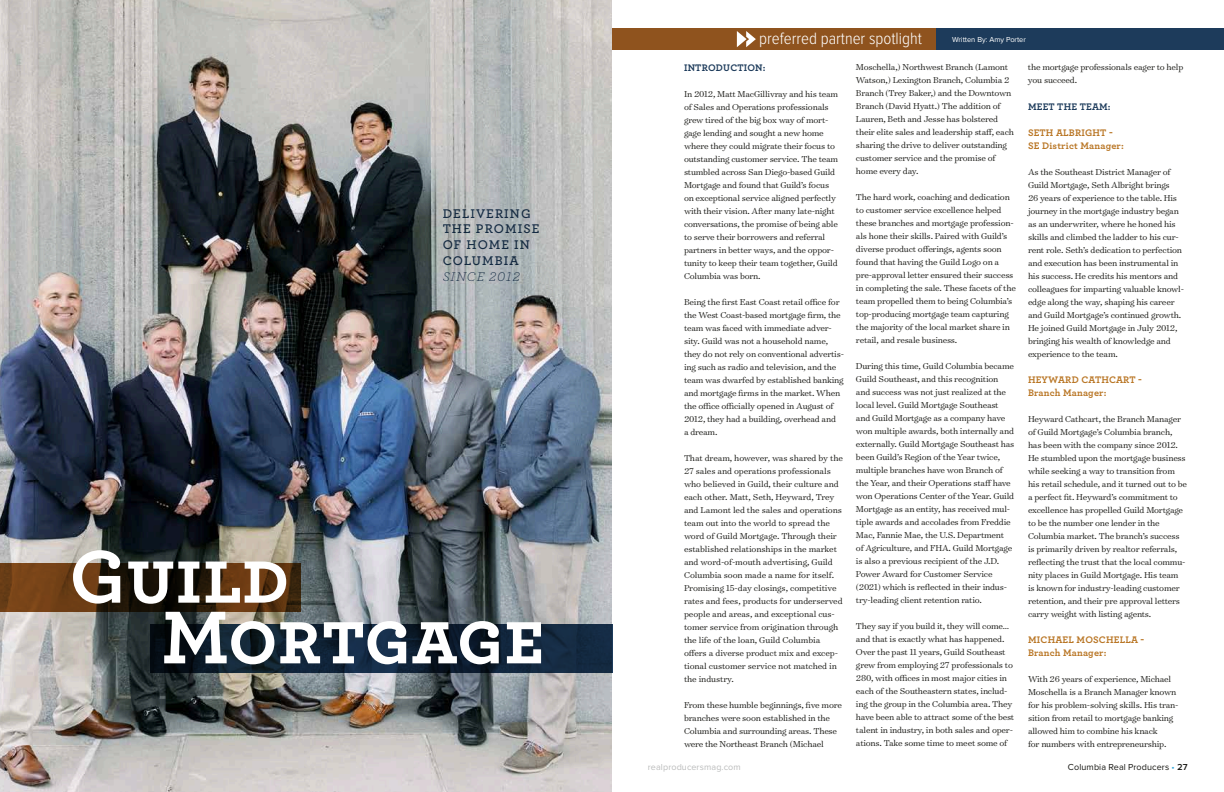
<style>
.page{position:relative;width:1224px;height:792px;background:#fff}
.page>*{position:absolute;margin:0;border:0;box-sizing:border-box;transform-origin:0 0}
.t1{font:700 78.3px "Archer Pro";color:#fff}
.t2{font:300 17px "Proxima Nova Cond";color:#fff}
.t3{font:600 13.2px/15.9px "Archer Pro";letter-spacing:.08em;color:#1d3b5b}
.t4{font:italic 300 13.2px "Archer Pro";letter-spacing:.08em;color:#1d3b5b}
.t5{font:700 10px/13px "Archer Pro";letter-spacing:.02em;color:#b97625}
.t6{font:700 10px "Archer Pro";letter-spacing:.02em;color:#1d3b5b}
.t7{font:300 9.8px/13px "Surveyor Text";letter-spacing:-.02em;color:#171713}
.t8{font:9px "Proxima Nova";letter-spacing:.01em;color:#171713}
.t9{font:9px "Proxima Nova";letter-spacing:.01em;color:#bbbcbc}
.t10{font:7.5px "Proxima Nova";color:#fff}
.s1{color:#31a5d9}
.s2{font-weight:600}
</style>
<div class="page">
<div style="left:613px;top:28px;width:323px;height:21px;background:#8f531e"></div>
<div style="left:936px;top:28px;width:288px;height:21px;background:#1d3b5b"></div>
<svg style="left:737px;top:31px;width:19px;height:16px"></svg>
<img style="left:0;top:0;width:612px;height:792px">
<svg style="left:0;top:563px;width:301px;height:49px;background:#47290d"></svg>
<svg style="left:150px;top:624px;width:463px;height:49px;background:#0e1f31"></svg>
<h1 class="t1" style="left:69px;top:515px;width:221px">Guild</h1>
<h3 class="t3" style="left:443px;top:204px;width:98px">DELIVERING<br>THE PROMISE<br>OF HOME IN<br>COLUMBIA</h3>
<h3 class="t4" style="left:443px;top:268px;width:78px">SINCE 2012</h3>
<h1 class="t1" style="left:162px;top:576px;width:385px">Mortgage</h1>
<h2 class="t2" style="left:759px;top:31px;width:164px">preferred partner spotlight</h2>
<p class="t10" style="left:952px;top:35px;width:75px">Written By: Amy Porter</p>
<p class="t6" style="left:684px;top:60px;width:83px">INTRODUCTION:</p>
<p class="t7" style="left:684px;top:87px;width:156px">In 2012, Matt MacGillivray and his team of Sales and Operations professionals grew tired of the big box way of mort&shy;gage lending and sought a new home where they could migrate their focus to outstanding customer service. The team stumbled across San Diego-based Guild Mortgage and found that Guild’s focus on exceptional service aligned perfectly with their vision. After many late-night conversations, the promise of being able to serve their borrowers and referral partners in better ways, and the oppor&shy;tunity to keep their team together, Guild Columbia was born.</p>
<p class="t7" style="left:684px;top:295px;width:161px">Being the first East Coast retail office for the West Coast-based mortgage firm, the team was faced with immediate adver&shy;sity. Guild was not a household name, they do not rely on conventional advertis&shy;ing such as radio and television, and the team was dwarfed by established banking and mortgage firms in the market. When the office officially opened in August of 2012, they had a building, overhead and<br>a dream.</p>
<p class="t7" style="left:684px;top:451px;width:160px">That dream, however, was shared by the 27 sales and operations professionals who believed in Guild, their culture and each other. Matt, Seth, Heyward, Trey and Lamont led the sales and operations team out into the world to spread the word of Guild Mortgage. Through their established relationships in the market and word-of-mouth advertising, Guild Columbia soon made a name for itself.<br>Promising 15-day closings, competitive rates and fees, products for underserved people and areas, and exceptional cus&shy;tomer service from origination through the life of the loan, Guild Columbia offers a diverse product mix and excep&shy;tional customer service not matched in the industry.</p>
<p class="t7" style="left:684px;top:698px;width:159px">From these humble beginnings, five more branches were soon established in the Columbia and surrounding areas. These were the Northeast Branch (Michael</p>
<p class="t7" style="left:856px;top:61px;width:160px">Moschella,) Northwest Branch (Lamont Watson,) Lexington Branch, Columbia 2<br>Branch (Trey Baker,) and the Downtown Branch (David Hyatt.) The addition of Lauren, Beth and Jesse has bolstered their elite sales and leadership staff, each sharing the drive to deliver outstanding customer service and the promise of home every day.</p>
<p class="t7" style="left:856px;top:191px;width:161px">The hard work, coaching and dedication to customer service excellence helped these branches and mortgage profession&shy;als hone their skills. Paired with Guild’s diverse product offerings, agents soon found that having the Guild Logo on a pre-approval letter ensured their success in completing the sale. These facets of the team propelled them to being Columbia’s top-producing mortgage team capturing the majority of the local market share in retail, and resale business.</p>
<p class="t7" style="left:856px;top:360px;width:160px">During this time, Guild Columbia became Guild Southeast, and this recognition and success was not just realized at the local level. Guild Mortgage Southeast and Guild Mortgage as a company have won multiple awards, both internally and externally. Guild Mortgage Southeast has been Guild’s Region of the Year twice, multiple branches have won Branch of the Year, and their Operations staff have won Operations Center of the Year. Guild Mortgage as an entity, has received mul&shy;tiple awards and accolades from Freddie Mac, Fannie Mae, the U.S. Department<br>of Agriculture, and FHA. Guild Mortgage is also a previous recipient of the J.D.<br>Power Award for Customer Service (2021) which is reflected in their indus&shy;try-leading client retention ratio.</p>
<p class="t7" style="left:856px;top:619px;width:160px">They say if you build it, they will come… and that is exactly what has happened.<br>Over the past 11 years, Guild Southeast grew from employing 27 professionals to 280, with offices in most major cities in each of the Southeastern states, includ&shy;ing the group in the Columbia area. They have been able to attract some of the best talent in industry, in both sales and oper&shy;ations. Take some time to meet some of</p>
<p class="t7" style="left:1028px;top:60px;width:157px">the mortgage professionals eager to help you succeed.</p>
<p class="t6" style="left:1028px;top:98px;width:84px">MEET THE TEAM:</p>
<p class="t5" style="left:1028px;top:125px;width:97px">SETH ALBRIGHT -<br>SE District Manager:</p>
<p class="t7" style="left:1028px;top:165px;width:158px">As the Southeast District Manager of Guild Mortgage, Seth Albright brings<br>26 years of experience to the table. His journey in the mortgage industry began as an underwriter, where he honed his skills and climbed the ladder to his cur&shy;rent role. Seth’s dedication to perfection and execution has been instrumental in his success. He credits his mentors and colleagues for imparting valuable knowl&shy;edge along the way, shaping his career and Guild Mortgage’s continued growth.<br>He joined Guild Mortgage in July 2012, bringing his wealth of knowledge and experience to the team.</p>
<p class="t5" style="left:1028px;top:372px;width:115px">HEYWARD CATHCART -<br>Branch Manager:</p>
<p class="t7" style="left:1028px;top:412px;width:161px">Heyward Cathcart, the Branch Manager of Guild Mortgage’s Columbia branch, has been with the company since 2012.<br>He stumbled upon the mortgage business while seeking a way to transition from his retail schedule, and it turned out to be a perfect fit. Heyward’s commitment to excellence has propelled Guild Mortgage to be the number one lender in the Columbia market. The branch’s success is primarily driven by realtor referrals, reflecting the trust that the local commu&shy;nity places in Guild Mortgage. His team is known for industry-leading customer retention, and their pre approval letters carry weight with listing agents.</p>
<p class="t5" style="left:1028px;top:632px;width:118px">MICHAEL MOSCHELLA -<br>Branch Manager:</p>
<p class="t7" style="left:1028px;top:672px;width:152px">With 26 years of experience, Michael Moschella is a Branch Manager known for his problem-solving skills. His tran&shy;sition from retail to mortgage banking allowed him to combine his knack<br>for numbers with entrepreneurship.</p>
<p class="t9" style="left:648px;top:762px;width:94px">realproducersmag.com</p>
<p class="t8" style="left:1068px;top:762px;width:122px">Columbia Real Producers <span class="s1">•</span> <span class="s2">27</span></p>
</div>
